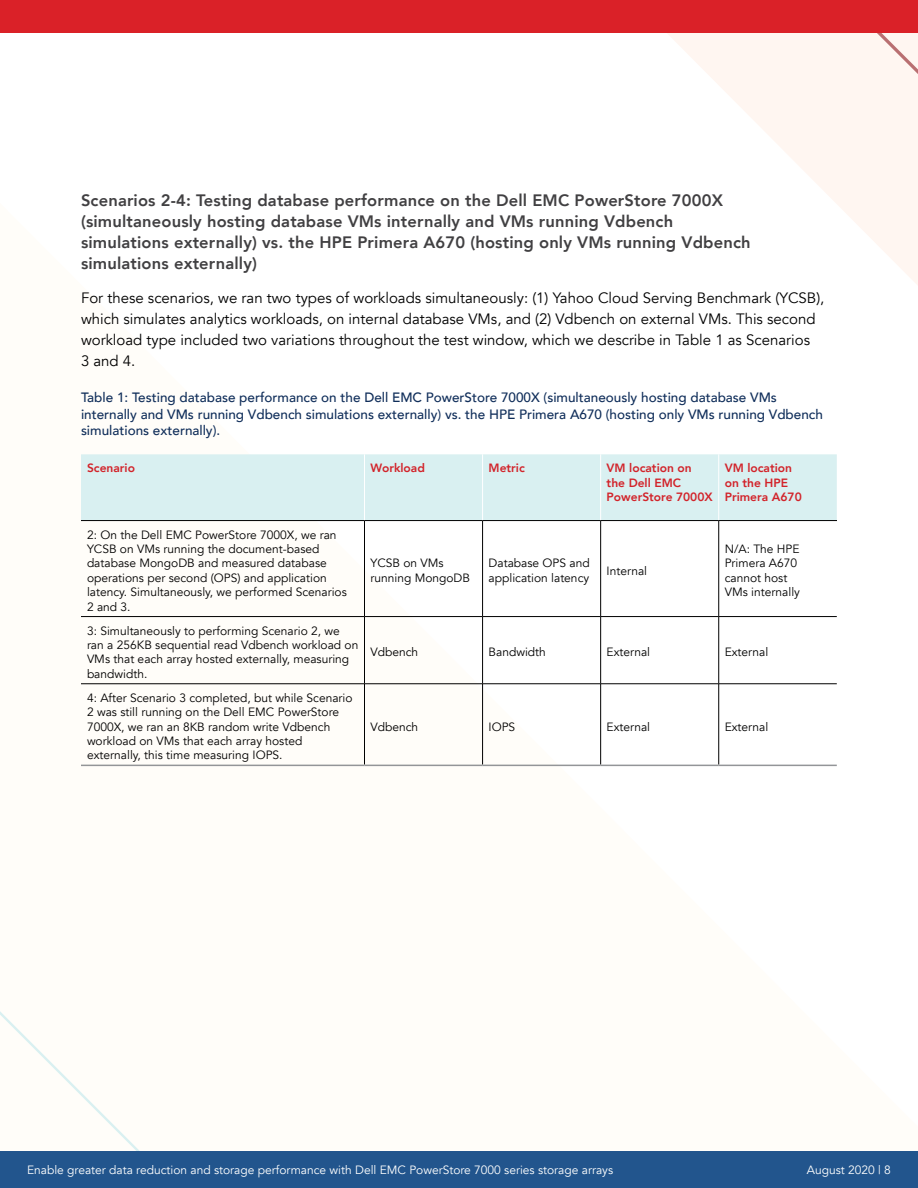
<style>
.page{position:relative;width:918px;height:1188px;background:#fff}
.page>*{position:absolute;margin:0;border:0;box-sizing:border-box;transform-origin:0 0}
.t1{font:800 16.5px/21px "Avenir";letter-spacing:.01em;color:#414042}
.t2{font:15px/21px "Avenir";color:#000}
.t3{font:500 13.5px/16.2px "Avenir";color:#102e5a}
.t4{font:12px/14.4px "Avenir";color:#000}
.t5{font:12px "Avenir";color:#fff}
.t6{font:800 12px/14.4px "Avenir";color:#d2232a}
</style>
<div class="page">
<svg style="left:81px;top:521px;width:756px;height:246px"></svg>
<svg style="left:0;top:1011px;width:140px;height:140px"></svg>
<svg style="left:634px;top:32px;width:284px;height:253px"></svg>
<div style="left:835px;top:32px;width:83px;height:56px;background:#fff6f1"></div>
<div style="left:81px;top:454px;width:756px;height:66px;background:#d9f0f1"></div>
<hr style="left:364px;top:454px;width:1px;height:66px;background:#fff">
<hr style="left:482px;top:454px;width:1px;height:66px;background:#fff">
<hr style="left:600px;top:454px;width:1px;height:66px;background:#fff">
<hr style="left:718px;top:454px;width:1px;height:66px;background:#fff">
<hr style="left:81px;top:520px;width:283px;height:1px;background:#000">
<hr style="left:364px;top:520px;width:119px;height:1px;background:#000">
<hr style="left:483px;top:520px;width:118px;height:1px;background:#000">
<hr style="left:601px;top:520px;width:118px;height:1px;background:#000">
<hr style="left:719px;top:520px;width:118px;height:1px;background:#000">
<hr style="left:364px;top:521px;width:1px;height:95px;background:#000">
<hr style="left:482px;top:521px;width:1px;height:95px;background:#000">
<hr style="left:600px;top:521px;width:1px;height:95px;background:#000">
<hr style="left:718px;top:521px;width:1px;height:95px;background:#000">
<hr style="left:364px;top:617px;width:1px;height:67px;background:#000">
<hr style="left:482px;top:617px;width:1px;height:67px;background:#000">
<hr style="left:600px;top:617px;width:1px;height:67px;background:#000">
<hr style="left:718px;top:617px;width:1px;height:67px;background:#000">
<hr style="left:81px;top:616px;width:283px;height:1px;background:#000">
<hr style="left:364px;top:616px;width:119px;height:1px;background:#000">
<hr style="left:483px;top:616px;width:118px;height:1px;background:#000">
<hr style="left:601px;top:616px;width:118px;height:1px;background:#000">
<hr style="left:719px;top:616px;width:118px;height:1px;background:#000">
<hr style="left:81px;top:684px;width:283px;height:1px;background:#000">
<hr style="left:364px;top:684px;width:119px;height:1px;background:#000">
<hr style="left:364px;top:684px;width:1px;height:81px;background:#000">
<hr style="left:483px;top:684px;width:118px;height:1px;background:#000">
<hr style="left:482px;top:684px;width:1px;height:81px;background:#000">
<hr style="left:601px;top:684px;width:118px;height:1px;background:#000">
<hr style="left:600px;top:684px;width:1px;height:81px;background:#000">
<hr style="left:719px;top:684px;width:118px;height:1px;background:#000">
<hr style="left:718px;top:684px;width:1px;height:81px;background:#000">
<hr style="left:81px;top:765px;width:283px;height:1px;background:#939598">
<hr style="left:364px;top:765px;width:119px;height:1px;background:#939598">
<hr style="left:483px;top:765px;width:118px;height:1px;background:#939598">
<hr style="left:601px;top:765px;width:118px;height:1px;background:#939598">
<hr style="left:719px;top:765px;width:118px;height:1px;background:#939598">
<div style="left:0;top:1151px;width:918px;height:37px;background:#22558d"></div>
<div style="left:0;top:0;width:918px;height:32px;background:#da2128"></div>
<p class="t1" style="left:81px;top:189px;width:671px">Scenarios 2-4: Testing database performance on the Dell EMC PowerStore 7000X (simultaneously hosting database VMs internally and VMs running Vdbench simulations externally) vs. the HPE Primera A670 (hosting only VMs running Vdbench simulations externally)</p>
<p class="t2" style="left:81px;top:288px;width:745px">For these scenarios, we ran two types of workloads simultaneously: (1) Yahoo Cloud Serving Benchmark (YCSB), which simulates analytics workloads, on internal database VMs, and (2) Vdbench on external VMs. This second workload type included two variations throughout the test window, which we describe in Table 1 as Scenarios<br>3 and 4.</p>
<p class="t3" style="left:81px;top:389px;width:743px">Table 1: Testing database performance on the Dell EMC PowerStore 7000X (simultaneously hosting database VMs internally and VMs running Vdbench simulations externally) vs. the HPE Primera A670 (hosting only VMs running Vdbench simulations externally).</p>
<p class="t6" style="left:87px;top:461px;width:49px">Scenario</p>
<p class="t6" style="left:370px;top:461px;width:56px">Workload</p>
<p class="t6" style="left:489px;top:461px;width:38px">Metric</p>
<p class="t6" style="left:607px;top:461px;width:108px">VM location on the Dell EMC<br>PowerStore 7000X</p>
<p class="t6" style="left:725px;top:461px;width:79px">VM location on the HPE<br>Primera A670</p>
<p class="t4" style="left:87px;top:527px;width:261px">2: On the Dell EMC PowerStore 7000X, we ran YCSB on VMs running the document-based database MongoDB and measured database operations per second (OPS) and application latency. Simultaneously, we performed Scenarios 2 and 3.</p>
<p class="t4" style="left:725px;top:542px;width:77px">N/A: The HPE<br>Primera A670 cannot host<br>VMs internally</p>
<p class="t4" style="left:370px;top:556px;width:101px">YCSB on VMs running MongoDB</p>
<p class="t4" style="left:489px;top:556px;width:103px">Database OPS and application latency</p>
<p class="t4" style="left:607px;top:563px;width:42px">Internal</p>
<p class="t4" style="left:87px;top:623px;width:273px">3: Simultaneously to performing Scenario 2, we ran a 256KB sequential read Vdbench workload on VMs that each array hosted externally, measuring bandwidth.</p>
<p class="t4" style="left:87px;top:691px;width:267px">4: After Scenario 3 completed, but while Scenario 2 was still running on the Dell EMC PowerStore 7000X, we ran an 8KB random write Vdbench workload on VMs that each array hosted externally, this time measuring IOPS.</p>
<p class="t4" style="left:370px;top:645px;width:49px">Vdbench</p>
<p class="t4" style="left:489px;top:645px;width:59px">Bandwidth</p>
<p class="t4" style="left:607px;top:645px;width:45px">External</p>
<p class="t4" style="left:725px;top:645px;width:45px">External</p>
<p class="t4" style="left:370px;top:719px;width:49px">Vdbench</p>
<p class="t4" style="left:489px;top:719px;width:28px">IOPS</p>
<p class="t4" style="left:607px;top:719px;width:45px">External</p>
<p class="t4" style="left:725px;top:719px;width:45px">External</p>
<p class="t5" style="left:27px;top:1163px;width:588px">Enable greater data reduction and storage performance with Dell EMC PowerStore 7000 series storage arrays</p>
<p class="t5" style="left:807px;top:1163px;width:86px">August 2020 | 8</p>
</div>
